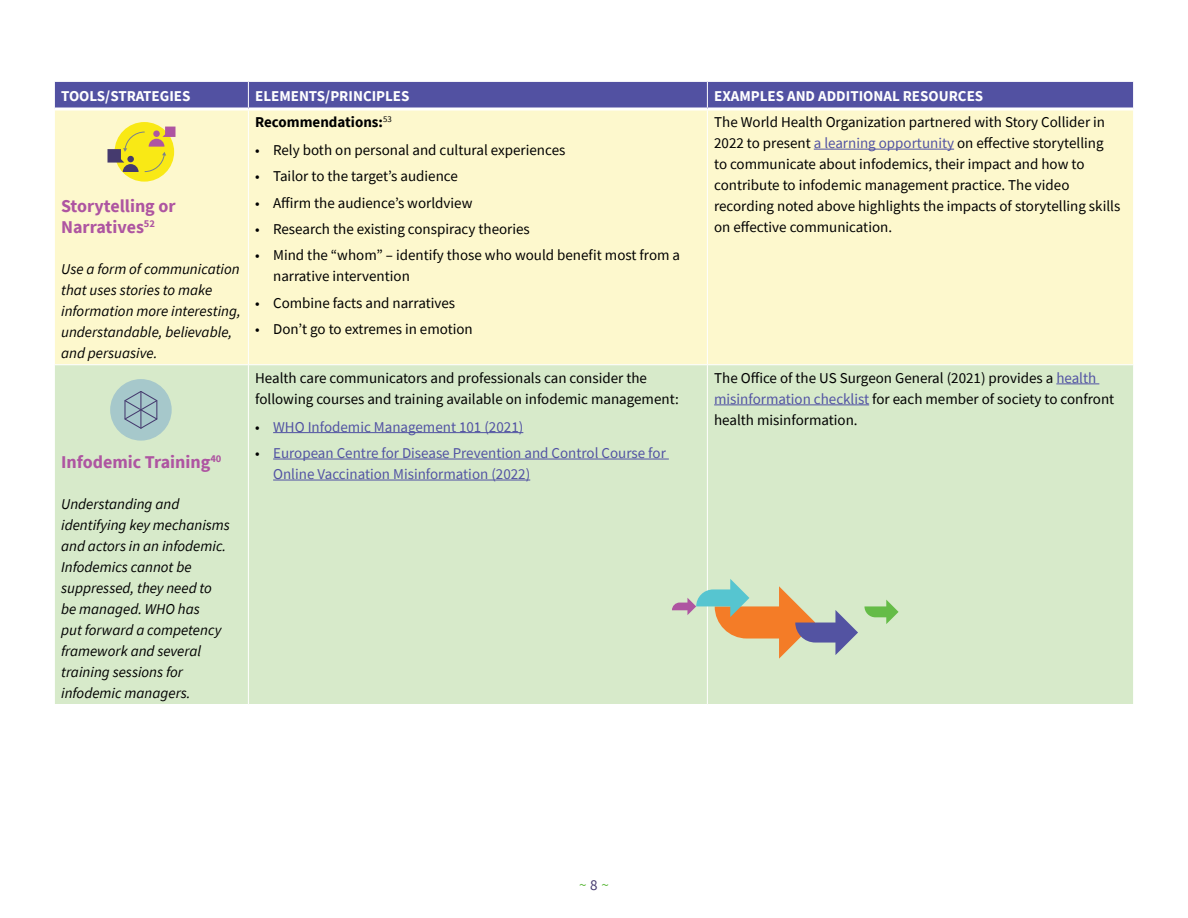
<style>
.page{position:relative;width:1188px;height:918px;background:#fff}
.page>*{position:absolute;margin:0;border:0;box-sizing:border-box;transform-origin:0 0}
.t1{font:700 18px/21px "Source Sans Pro";color:#ae55a1}
.t2{font:15px/21px "Source Sans Pro";color:#000}
.t3{font:italic 15px/21px "Source Sans Pro";color:#000}
.t4{font:15px/21px "Source Sans Pro";color:#5152a3}
.table_header{font:700 15px "Source Sans Pro";color:#fff}
.t5{font:700 15px "Source Sans Pro";color:#000}
.t6{font:15px "Source Sans Pro";color:#65bc46}
.s1{color:#000}
.s2{color:#5152a3}
.s3{color:#453a6e}
</style>
<div class="page">
<div style="left:55px;top:111px;width:1078px;height:253px;background:#fdf8cd"></div>
<div style="left:55px;top:365px;width:1078px;height:339px;background:#d7eaca"></div>
<svg style="left:54px;top:81px;width:1080px;height:28px;background:#5b5aa7"></svg>
<hr style="left:248px;top:111px;width:1px;height:253px;background:#fff">
<hr style="left:707px;top:111px;width:1px;height:253px;background:#fff">
<hr style="left:248px;top:365px;width:1px;height:339px;background:#fff">
<hr style="left:707px;top:365px;width:1px;height:339px;background:#fff">
<hr style="left:55px;top:108px;width:193px;height:3px;background:#fff">
<hr style="left:248px;top:108px;width:459px;height:3px;background:#fff">
<hr style="left:707px;top:108px;width:426px;height:3px;background:#fff">
<hr style="left:814px;top:149px;width:140px;height:1px;background:#5152a3">
<hr style="left:273px;top:432px;width:250px;height:1px;background:#5152a3">
<hr style="left:273px;top:459px;width:396px;height:1px;background:#5152a3">
<hr style="left:273px;top:480px;width:257px;height:1px;background:#5152a3">
<hr style="left:1056px;top:384px;width:43px;height:1px;background:#5152a3">
<hr style="left:714px;top:405px;width:155px;height:1px;background:#5152a3">
<div style="left:115px;top:122px;width:59px;height:60px;background:#f9e915;border-radius:50%"></div>
<svg style="left:108px;top:127px;width:68px;height:45px"></svg>
<svg style="left:672px;top:579px;width:186px;height:80px;background:#c9c3a6"></svg>
<svg style="left:864px;top:600px;width:35px;height:24px"></svg>
<div style="left:110px;top:379px;width:62px;height:62px;background:#a6c8cb;border-radius:50%"></div>
<svg style="left:124px;top:391px;width:33px;height:38px"></svg>
<p class="table_header" style="left:61px;top:86px;width:131px">TOOLS/STRATEGIES</p>
<p class="table_header" style="left:255px;top:86px;width:156px">ELEMENTS/PRINCIPLES</p>
<p class="table_header" style="left:714px;top:86px;width:271px">EXAMPLES AND ADDITIONAL RESOURCES</p>
<p class="t1" style="left:61px;top:195px;width:116px">Storytelling or<br>Narratives<sup>52</sup></p>
<p class="t3" style="left:61px;top:258px;width:181px">Use a form of communication that uses stories to make information more interesting, understandable, believable, and persuasive.</p>
<p class="t1" style="left:61px;top:451px;width:162px">Infodemic Training<sup>40</sup></p>
<p class="t3" style="left:61px;top:493px;width:170px">Understanding and identifying key mechanisms and actors in an infodemic.<br>Infodemics cannot be suppressed, they need to be managed. WHO has<br>put forward a competency framework and several training sessions for infodemic managers.</p>
<p class="t5" style="left:255px;top:112px;width:138px">Recommendations:<sup>53</sup></p>
<p class="t2" style="left:255px;top:139px;width:312px">• Rely both on personal and cultural experiences</p>
<p class="t2" style="left:255px;top:166px;width:204px">• Tailor to the target’s audience</p>
<p class="t2" style="left:255px;top:192px;width:219px">• Affirm the audience’s worldview</p>
<p class="t2" style="left:255px;top:218px;width:276px">• Research the existing conspiracy theories</p>
<p class="t2" style="left:273px;top:245px;width:409px;text-indent:-18px">• Mind the “whom” – identify those who would benefit most from a narrative intervention</p>
<p class="t2" style="left:255px;top:292px;width:201px">• Combine facts and narratives</p>
<p class="t2" style="left:255px;top:319px;width:219px">• Don’t go to extremes in emotion</p>
<p class="t2" style="left:255px;top:367px;width:425px">Health care communicators and professionals can consider the following courses and training available on infodemic management:</p>
<p class="t4" style="left:255px;top:416px;width:270px"><span class="s1">•</span> WHO Infodemic Management 101 (2021)</p>
<p class="t4" style="left:273px;top:442px;width:394px;text-indent:-18px"><span class="s1">•</span> European Centre for Disease Prevention and Control Course for<br>Online Vaccination Misinformation (2022)</p>
<p class="t2" style="left:714px;top:111px;width:408px">The World Health Organization partnered with Story Collider in 2022 to present <span class="s2">a learning opportunity</span> on effective storytelling to communicate about infodemics, their impact and how to contribute to infodemic management practice. The video recording noted above highlights the impacts of storytelling skills on effective communication.</p>
<p class="t2" style="left:714px;top:367px;width:402px">The Office of the US Surgeon General (2021) provides a <span class="s2">health misinformation checklist</span> for each member of society to confront health misinformation.</p>
<p class="t6" style="left:579px;top:876px;width:31px">~ <span class="s3">8</span> ~</p>
</div>
